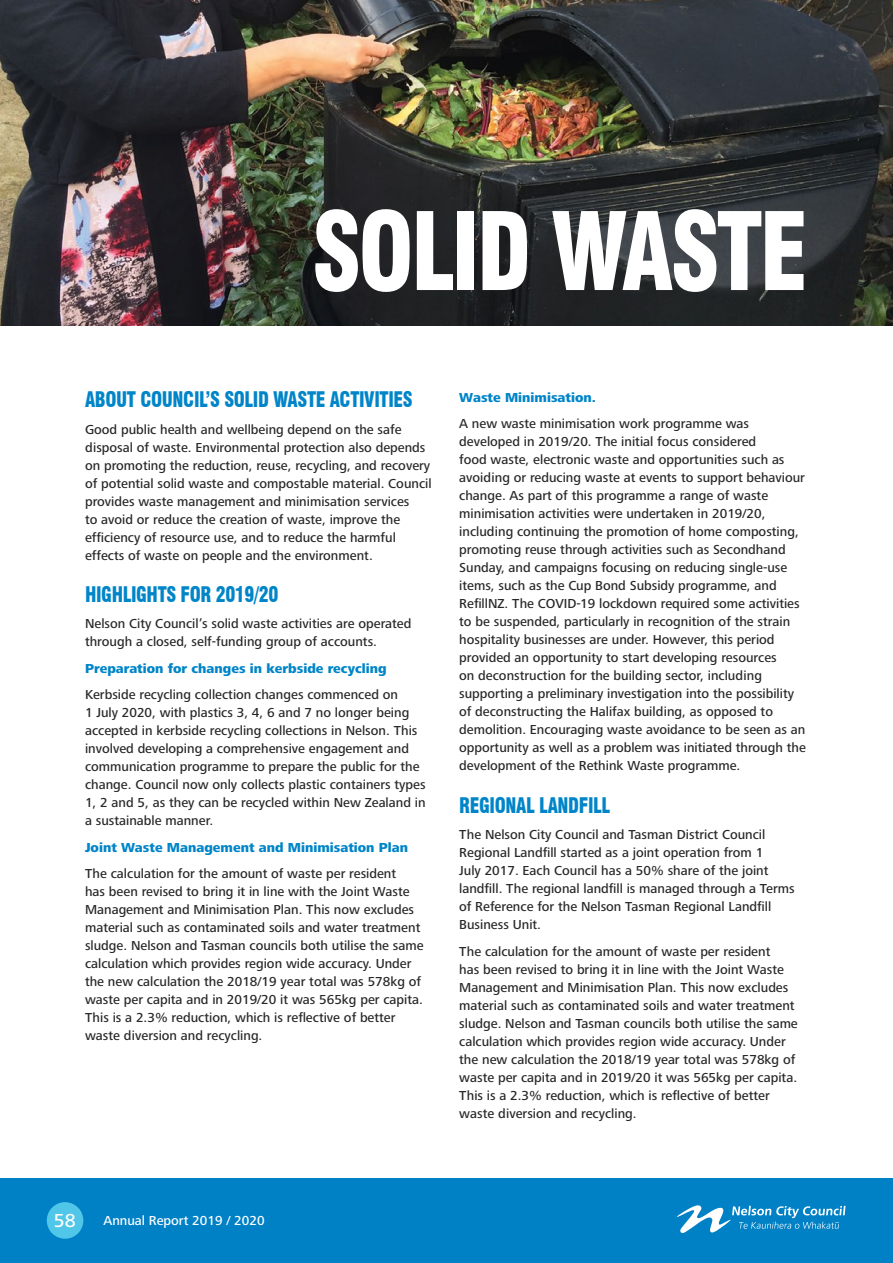
<style>
.page{position:relative;width:893px;height:1263px;background:#fff}
.page>*{position:absolute;margin:0;border:0;box-sizing:border-box;transform-origin:0 0}
.t1{font:900 condensed 105px "Swiss 721 BT";letter-spacing:-.03em;color:#fff;scale:.89 1}
.t2{font:900 condensed 21px "Swiss 721 BT";letter-spacing:-.02em;color:#0085c8;scale:.89 1}
.t3{font:500 19.5px "Frutiger Next";color:#fff}
.t4{font:500 13.5px/18px "Frutiger Next";color:#292829}
.t5{font:800 13.5px "Frutiger Next";color:#0085c8}
.t6{font:500 13.5px "Frutiger Next";color:#fff}
</style>
<div class="page">
<img style="left:0;top:0;width:893px;height:326px">
<div style="left:0;top:1178px;width:893px;height:85px;background:#0081c6"></div>
<div style="left:47px;top:1202px;width:36px;height:37px;background:#50c7e8;border-radius:50%"></div>
<svg style="left:677px;top:1205px;width:168px;height:28px"></svg>
<h1 class="t1" style="left:312px;top:189px;width:559px">SOLID WASTE</h1>
<h2 class="t2" style="left:85px;top:387px;width:370px">ABOUT COUNCIL’S SOLID WASTE ACTIVITIES</h2>
<p class="t4" style="left:85px;top:420px;width:348px">Good public health and wellbeing depend on the safe disposal of waste. Environmental protection also depends on promoting the reduction, reuse, recycling, and recovery of potential solid waste and compostable material. Council provides waste management and minimisation services<br>to avoid or reduce the creation of waste, improve the efficiency of resource use, and to reduce the harmful effects of waste on people and the environment.</p>
<h2 class="t2" style="left:85px;top:582px;width:219px">HIGHLIGHTS FOR 2019/20</h2>
<p class="t4" style="left:85px;top:615px;width:328px">Nelson City Council’s solid waste activities are operated through a closed, self-funding group of accounts.</p>
<p class="t5" style="left:85px;top:661px;width:303px">Preparation for changes in kerbside recycling</p>
<p class="t4" style="left:85px;top:686px;width:342px">Kerbside recycling collection changes commenced on<br>1 July 2020, with plastics 3, 4, 6 and 7 no longer being accepted in kerbside recycling collections in Nelson. This involved developing a comprehensive engagement and communication programme to prepare the public for the change. Council now only collects plastic containers types 1, 2 and 5, as they can be recycled within New Zealand in a sustainable manner.</p>
<p class="t5" style="left:85px;top:840px;width:325px">Joint Waste Management and Minimisation Plan</p>
<p class="t4" style="left:85px;top:865px;width:340px">The calculation for the amount of waste per resident<br>has been revised to bring it in line with the Joint Waste Management and Minimisation Plan. This now excludes material such as contaminated soils and water treatment sludge. Nelson and Tasman councils both utilise the same calculation which provides region wide accuracy. Under the new calculation the 2018/19 year total was 578kg of waste per capita and in 2019/20 it was 565kg per capita.<br>This is a 2.3% reduction, which is reflective of better waste diversion and recycling.</p>
<p class="t5" style="left:459px;top:390px;width:138px">Waste Minimisation.</p>
<p class="t4" style="left:459px;top:415px;width:348px">A new waste minimisation work programme was developed in 2019/20. The initial focus considered<br>food waste, electronic waste and opportunities such as avoiding or reducing waste at events to support behaviour change. As part of this programme a range of waste minimisation activities were undertaken in 2019/20, including continuing the promotion of home composting, promoting reuse through activities such as Secondhand Sunday, and campaigns focusing on reducing single-use items, such as the Cup Bond Subsidy programme, and RefillNZ. The COVID-19 lockdown required some activities to be suspended, particularly in recognition of the strain hospitality businesses are under. However, this period provided an opportunity to start developing resources<br>on deconstruction for the building sector, including supporting a preliminary investigation into the possibility of deconstructing the Halifax building, as opposed to demolition. Encouraging waste avoidance to be seen as an opportunity as well as a problem was initiated through the development of the Rethink Waste programme.</p>
<h2 class="t2" style="left:459px;top:793px;width:171px">REGIONAL LANDFILL</h2>
<p class="t4" style="left:459px;top:826px;width:337px">The Nelson City Council and Tasman District Council Regional Landfill started as a joint operation from 1<br>July 2017. Each Council has a 50% share of the joint landfill. The regional landfill is managed through a Terms of Reference for the Nelson Tasman Regional Landfill Business Unit.</p>
<p class="t4" style="left:459px;top:942px;width:340px">The calculation for the amount of waste per resident<br>has been revised to bring it in line with the Joint Waste Management and Minimisation Plan. This now excludes material such as contaminated soils and water treatment sludge. Nelson and Tasman councils both utilise the same calculation which provides region wide accuracy. Under the new calculation the 2018/19 year total was 578kg of waste per capita and in 2019/20 it was 565kg per capita.<br>This is a 2.3% reduction, which is reflective of better waste diversion and recycling.</p>
<h3 class="t3" style="left:54px;top:1209px;width:23px">58</h3>
<p class="t6" style="left:103px;top:1213px;width:163px">Annual Report 2019 / 2020</p>
</div>
